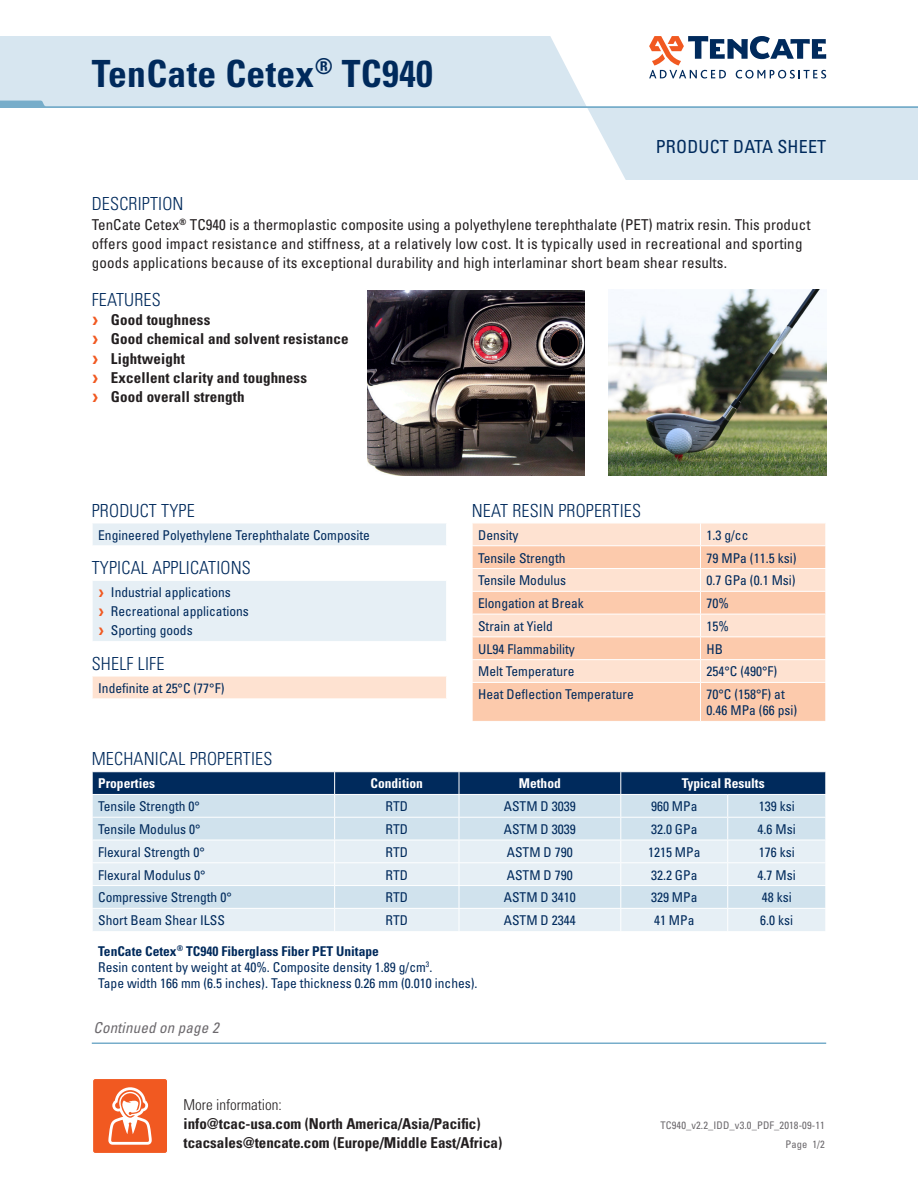
<style>
.page{position:relative;width:918px;height:1188px;background:#fff}
.page>*{position:absolute;margin:0;border:0;box-sizing:border-box;transform-origin:0 0}
.t1{font:700 condensed 37.5px "Univers";letter-spacing:.01em;color:#002a5c}
.t2{font:300 condensed 18px "Univers";letter-spacing:.01em;color:#002a5c}
.t3{font:condensed 18px "Univers";letter-spacing:.01em;color:#002a5c}
.Body_text{font:condensed 15px/19.2px "Univers";letter-spacing:.01em;color:#231f20}
.t4{font:700 condensed 15px/19.2px "Univers";letter-spacing:.01em;color:#231f20}
.t5{font:300 condensed 15px "Univers";color:#231f20}
.t6{font:italic condensed 15px "Univers";letter-spacing:.01em;color:#6c696d}
.Cell_row{font:condensed 13.5px/16.2px "Univers";color:#002a5c}
.Cell_row-2{font:700 condensed 13.5px "Univers";color:#002a5c}
.Cell_header{font:700 condensed 13.5px "Univers";color:#fff}
.Body_text-2{font:condensed 10.5px "Univers";letter-spacing:.01em;color:#6c696d}
.s1{font-family:"Ten Cate Arrow";font-weight:400;font-stretch:normal;color:#f15921}
.s2{font-family:"Ten Cate Arrow";font-stretch:normal;color:#f15921}
</style>
<div class="page">
<svg style="left:0;top:36px;width:918px;height:144px"></svg>
<hr style="left:92px;top:1042px;width:734px;height:2px;background:#77adca">
<svg style="left:93px;top:1079px;width:74px;height:74px;background:#f37547"></svg>
<div style="left:92px;top:523px;width:355px;height:23px;background:#e6eff5"></div>
<hr style="left:92px;top:523px;width:355px;height:1px;background:#fff">
<svg style="left:92px;top:524px;width:1px;height:21px"></svg>
<svg style="left:446px;top:524px;width:1px;height:21px"></svg>
<hr style="left:92px;top:545px;width:355px;height:1px;background:#fff">
<div style="left:92px;top:580px;width:355px;height:61px;background:#e6eff5"></div>
<hr style="left:92px;top:580px;width:355px;height:1px;background:#fff">
<hr style="left:92px;top:581px;width:1px;height:60px;background:#fff">
<hr style="left:446px;top:581px;width:1px;height:60px;background:#fff">
<div style="left:92px;top:676px;width:355px;height:23px;background:#fee2d1"></div>
<hr style="left:92px;top:676px;width:355px;height:1px;background:#fff">
<svg style="left:92px;top:676px;width:1px;height:22px"></svg>
<svg style="left:446px;top:676px;width:1px;height:22px"></svg>
<hr style="left:92px;top:698px;width:355px;height:1px;background:#fff">
<div style="left:473px;top:524px;width:352px;height:21px;background:#fee2d1"></div>
<svg style="left:473px;top:546px;width:352px;height:175px;background:#fcd3ba"></svg>
<hr style="left:472px;top:568px;width:229px;height:1px;background:#fff">
<hr style="left:701px;top:568px;width:125px;height:1px;background:#fff">
<hr style="left:472px;top:591px;width:229px;height:1px;background:#fff">
<hr style="left:701px;top:591px;width:125px;height:1px;background:#fff">
<hr style="left:472px;top:614px;width:229px;height:1px;background:#fff">
<hr style="left:701px;top:614px;width:125px;height:1px;background:#fff">
<hr style="left:472px;top:636px;width:229px;height:1px;background:#fff">
<hr style="left:701px;top:636px;width:125px;height:1px;background:#fff">
<hr style="left:472px;top:659px;width:229px;height:1px;background:#fff">
<svg style="left:472px;top:523px;width:1px;height:159px"></svg>
<hr style="left:701px;top:659px;width:125px;height:1px;background:#fff">
<svg style="left:700px;top:524px;width:1px;height:158px"></svg>
<svg style="left:825px;top:523px;width:1px;height:159px"></svg>
<hr style="left:472px;top:682px;width:229px;height:1px;background:#fff">
<hr style="left:701px;top:682px;width:125px;height:1px;background:#fff">
<hr style="left:700px;top:683px;width:1px;height:38px;background:#fff">
<img style="left:367px;top:291px;width:217px;height:184px">
<img style="left:609px;top:290px;width:217px;height:185px">
<svg style="left:92px;top:772px;width:734px;height:159px;background:#becfdd"></svg>
<p class="t1" style="left:92px;top:51px;width:343px">TenCate Cetex<sup>®</sup> TC940</p>
<h2 class="t3" style="left:656px;top:135px;width:172px">PRODUCT DATA SHEET</h2>
<p class="t2" style="left:92px;top:193px;width:93px">DESCRIPTION</p>
<p class="Body_text" style="left:92px;top:214px;width:720px">TenCate Cetex<sup>®</sup> TC940 is a thermoplastic composite using a polyethylene terephthalate (PET) matrix resin. This product offers good impact resistance and stiffness, at a relatively low cost. It is typically used in recreational and sporting goods applications because of its exceptional durability and high interlaminar short beam shear results.</p>
<p class="t2" style="left:92px;top:289px;width:70px">FEATURES</p>
<p class="t4" style="left:92px;top:310px;width:120px"><span class="s1">&gt;</span> Good toughness</p>
<p class="t4" style="left:92px;top:329px;width:258px"><span class="s1">&gt;</span> Good chemical and solvent resistance</p>
<p class="t4" style="left:92px;top:349px;width:95px"><span class="s1">&gt;</span> Lightweight</p>
<p class="t4" style="left:92px;top:368px;width:217px"><span class="s1">&gt;</span> Excellent clarity and toughness</p>
<p class="t4" style="left:92px;top:387px;width:154px"><span class="s1">&gt;</span> Good overall strength</p>
<p class="t2" style="left:92px;top:499px;width:104px">PRODUCT TYPE</p>
<p class="Cell_row" style="left:98px;top:527px;width:273px">Engineered Polyethylene Terephthalate Composite</p>
<p class="t2" style="left:92px;top:557px;width:161px">TYPICAL APPLICATIONS</p>
<p class="Cell_row" style="left:98px;top:584px;width:134px"><span class="s2">&gt;</span> Industrial applications</p>
<p class="Cell_row" style="left:98px;top:603px;width:152px"><span class="s2">&gt;</span> Recreational applications</p>
<p class="Cell_row" style="left:98px;top:622px;width:96px"><span class="s2">&gt;</span> Sporting goods</p>
<p class="t2" style="left:92px;top:653px;width:74px">SHELF LIFE</p>
<p class="Cell_row" style="left:98px;top:680px;width:128px">Indefinite at 25°C (77°F)</p>
<p class="t2" style="left:472px;top:499px;width:171px">NEAT RESIN PROPERTIES</p>
<p class="Cell_row" style="left:478px;top:527px;width:42px">Density</p>
<p class="Cell_row" style="left:707px;top:527px;width:43px">1.3 g/cc</p>
<p class="Cell_row" style="left:478px;top:549px;width:89px">Tensile Strength</p>
<p class="Cell_row" style="left:707px;top:549px;width:91px">79 MPa (11.5 ksi)</p>
<p class="Cell_row" style="left:478px;top:572px;width:90px">Tensile Modulus</p>
<p class="Cell_row" style="left:707px;top:572px;width:91px">0.7 GPa (0.1 Msi)</p>
<p class="Cell_row" style="left:478px;top:595px;width:107px">Elongation at Break</p>
<p class="Cell_row" style="left:707px;top:595px;width:24px">70%</p>
<p class="Cell_row" style="left:478px;top:618px;width:76px">Strain at Yield</p>
<p class="Cell_row" style="left:707px;top:618px;width:24px">15%</p>
<p class="Cell_row" style="left:478px;top:641px;width:98px">UL94 Flammability</p>
<p class="Cell_row" style="left:707px;top:641px;width:18px">HB</p>
<p class="Cell_row" style="left:478px;top:663px;width:98px">Melt Temperature</p>
<p class="Cell_row" style="left:707px;top:663px;width:72px">254°C (490°F)</p>
<p class="Cell_row" style="left:478px;top:686px;width:157px">Heat Deflection Temperature</p>
<p class="Cell_row" style="left:707px;top:686px;width:92px">70°C (158°F) at<br>0.46 MPa (66 psi)</p>
<p class="t2" style="left:92px;top:748px;width:182px">MECHANICAL PROPERTIES</p>
<p class="Cell_header" style="left:98px;top:775px;width:58px">Properties</p>
<p class="Cell_header" style="left:371px;top:775px;width:54px">Condition</p>
<p class="Cell_header" style="left:519px;top:775px;width:43px">Method</p>
<p class="Cell_header" style="left:682px;top:775px;width:84px">Typical Results</p>
<p class="Cell_row" style="left:98px;top:798px;width:103px">Tensile Strength 0°</p>
<p class="Cell_row" style="left:386px;top:798px;width:24px">RTD</p>
<p class="Cell_row" style="left:504px;top:798px;width:73px">ASTM D 3039</p>
<p class="Cell_row" style="left:651px;top:798px;width:48px">960 MPa</p>
<p class="Cell_row" style="left:759px;top:798px;width:37px">139 ksi</p>
<p class="Cell_row" style="left:98px;top:821px;width:104px">Tensile Modulus 0°</p>
<p class="Cell_row" style="left:386px;top:821px;width:24px">RTD</p>
<p class="Cell_row" style="left:504px;top:821px;width:73px">ASTM D 3039</p>
<p class="Cell_row" style="left:651px;top:821px;width:48px">32.0 GPa</p>
<p class="Cell_row" style="left:758px;top:821px;width:40px">4.6 Msi</p>
<p class="Cell_row" style="left:98px;top:844px;width:108px">Flexural Strength 0°</p>
<p class="Cell_row" style="left:386px;top:844px;width:24px">RTD</p>
<p class="Cell_row" style="left:507px;top:844px;width:67px">ASTM D 790</p>
<p class="Cell_row" style="left:648px;top:844px;width:54px">1215 MPa</p>
<p class="Cell_row" style="left:759px;top:844px;width:37px">176 ksi</p>
<p class="Cell_row" style="left:98px;top:866px;width:109px">Flexural Modulus 0°</p>
<p class="Cell_row" style="left:386px;top:866px;width:24px">RTD</p>
<p class="Cell_row" style="left:507px;top:866px;width:67px">ASTM D 790</p>
<p class="Cell_row" style="left:651px;top:866px;width:48px">32.2 GPa</p>
<p class="Cell_row" style="left:758px;top:866px;width:40px">4.7 Msi</p>
<p class="Cell_row" style="left:98px;top:889px;width:135px">Compressive Strength 0°</p>
<p class="Cell_row" style="left:386px;top:889px;width:24px">RTD</p>
<p class="Cell_row" style="left:504px;top:889px;width:73px">ASTM D 3410</p>
<p class="Cell_row" style="left:651px;top:889px;width:48px">329 MPa</p>
<p class="Cell_row" style="left:762px;top:889px;width:31px">48 ksi</p>
<p class="Cell_row" style="left:98px;top:912px;width:128px">Short Beam Shear ILSS</p>
<p class="Cell_row" style="left:386px;top:912px;width:24px">RTD</p>
<p class="Cell_row" style="left:504px;top:912px;width:73px">ASTM D 2344</p>
<p class="Cell_row" style="left:654px;top:912px;width:42px">41 MPa</p>
<p class="Cell_row" style="left:760px;top:912px;width:34px">6.0 ksi</p>
<p class="Cell_row-2" style="left:98px;top:943px;width:282px">TenCate Cetex<sup>®</sup> TC940 Fiberglass Fiber PET Unitape</p>
<p class="Cell_row" style="left:98px;top:959px;width:336px">Resin content by weight at 40%. Composite density 1.89 g/cm<sup>3</sup>.</p>
<p class="Cell_row" style="left:98px;top:975px;width:381px">Tape width 166 mm (6.5 inches). Tape thickness 0.26 mm (0.010 inches).</p>
<p class="t6" style="left:94px;top:1018px;width:127px">Continued on page 2</p>
<p class="t5" style="left:184px;top:1095px;width:100px">More information:</p>
<p class="t4" style="left:184px;top:1114px;width:320px">info@tcac-usa.com (North America/Asia/Pacific) tcacsales@tencate.com (Europe/Middle East/Africa)</p>
<p class="Body_text-2" style="left:661px;top:1119px;width:166px">TC940_v2.2_IDD_v3.0_PDF_2018-09-11</p>
<p class="Body_text-2" style="left:786px;top:1138px;width:41px">Page 1/2</p>
</div>
